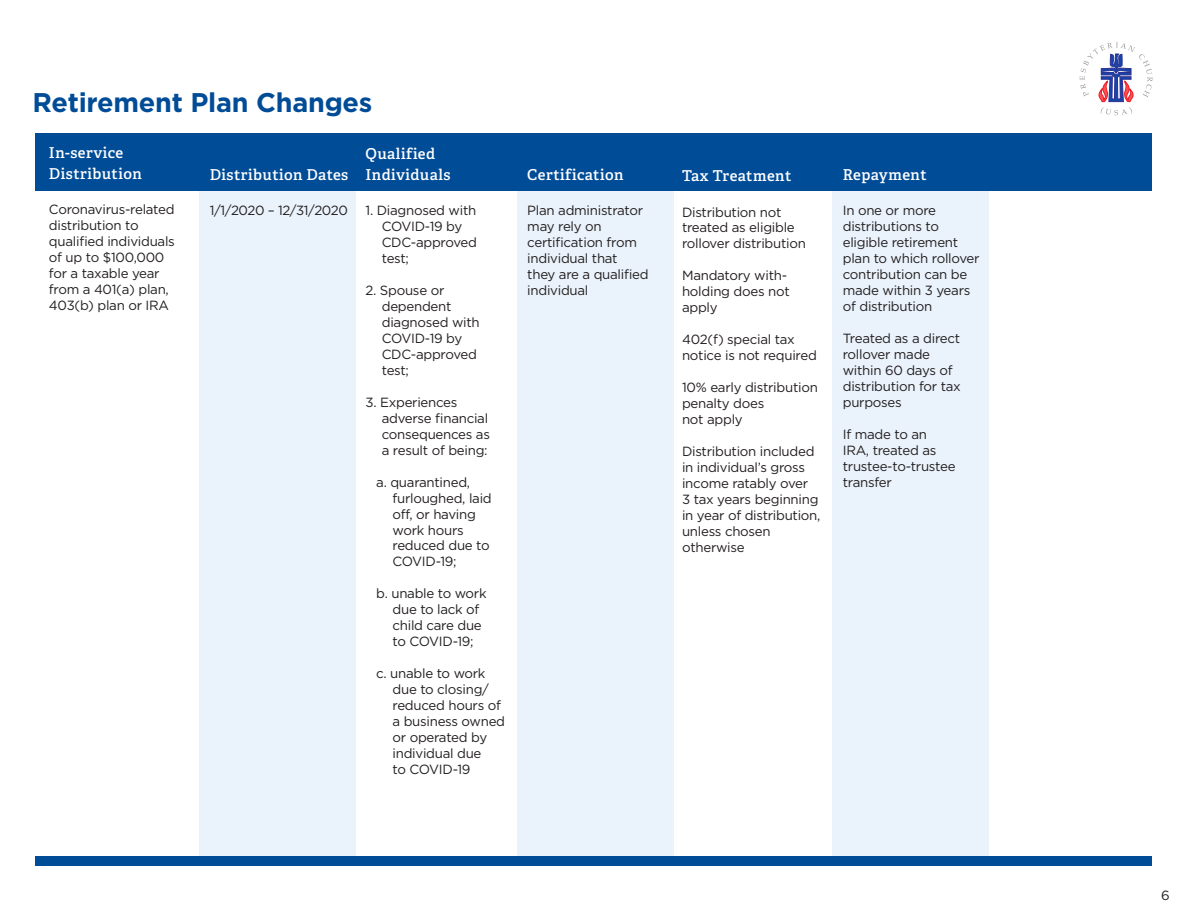
<style>
.page{position:relative;width:1188px;height:918px;background:#fff}
.page>*{position:absolute;margin:0;border:0;box-sizing:border-box;transform-origin:0 0}
.t1{font:700 27px "Gotham";letter-spacing:-.01em;color:#004c97}
.t2{font:15px/20.7px "Adelle PE Sb";letter-spacing:.03em;color:#fff}
.t3{font:13.35px/15.9px "Gotham";letter-spacing:-.02em;color:#231f20}
</style>
<div class="page">
<div style="left:199px;top:189px;width:157px;height:668px;background:#eaf2fb"></div>
<div style="left:517px;top:189px;width:156px;height:668px;background:#eaf2fb"></div>
<div style="left:832px;top:189px;width:157px;height:668px;background:#eaf2fb"></div>
<div style="left:36px;top:134px;width:1116px;height:57px;background:#004c97"></div>
<div style="left:36px;top:856px;width:1116px;height:10px;background:#004c97"></div>
<svg style="left:1080px;top:42px;width:72px;height:73px"></svg>
<p class="t1" style="left:33px;top:87px;width:341px">Retirement Plan Changes</p>
<p class="t2" style="left:49px;top:142px;width:94px">In-service<br>Distribution</p>
<p class="t3" style="left:49px;top:202px;width:127px">Coronavirus-related distribution to qualified individuals of up to $100,000 for a taxable year from a 401(a) plan,<br>403(b) plan or IRA</p>
<p class="t2" style="left:366px;top:143px;width:71px">Qualified</p>
<p class="t2" style="left:366px;top:164px;width:87px">Individuals</p>
<p class="t3" style="left:382px;top:202px;width:97px;text-indent:-16px">1. Diagnosed with<br>COVID-19 by<br>CDC-approved test;</p>
<p class="t3" style="left:382px;top:282px;width:100px;text-indent:-16px">2. Spouse or dependent diagnosed with<br>COVID-19 by<br>CDC-approved test;</p>
<p class="t3" style="left:382px;top:394px;width:110px;text-indent:-16px">3. Experiences adverse financial consequences as a result of being:</p>
<p class="t3" style="left:393px;top:474px;width:101px;text-indent:-16px">a. quarantined, furloughed, laid off, or having work hours reduced due to<br>COVID-19;</p>
<p class="t3" style="left:393px;top:585px;width:96px;text-indent:-16px">b. unable to work due to lack of child care due to COVID-19;</p>
<p class="t3" style="left:393px;top:665px;width:114px;text-indent:-16px">c. unable to work due to closing/ reduced hours of a business owned or operated by individual due<br>to COVID-19</p>
<p class="t2" style="left:210px;top:164px;width:140px">Distribution Dates</p>
<p class="t3" style="left:210px;top:202px;width:140px">1/1/2020 – 12/31/2020</p>
<p class="t2" style="left:527px;top:164px;width:98px">Certification</p>
<p class="t3" style="left:527px;top:202px;width:123px">Plan administrator may rely on certification from individual that they are a qualified individual</p>
<p class="t2" style="left:682px;top:165px;width:111px">Tax Treatment</p>
<p class="t3" style="left:682px;top:204px;width:125px">Distribution not treated as eligible rollover distribution</p>
<p class="t3" style="left:682px;top:267px;width:109px">Mandatory with&shy;holding does not apply</p>
<p class="t3" style="left:682px;top:331px;width:136px">402(f) special tax notice is not required</p>
<p class="t3" style="left:682px;top:379px;width:137px">10% early distribution penalty does<br>not apply</p>
<p class="t3" style="left:682px;top:443px;width:140px">Distribution included in individual’s gross income ratably over<br>3 tax years beginning in year of distribution, unless chosen otherwise</p>
<p class="t2" style="left:843px;top:164px;width:85px">Repayment</p>
<p class="t3" style="left:843px;top:202px;width:138px">In one or more distributions to eligible retirement plan to which rollover contribution can be made within 3 years of distribution</p>
<p class="t3" style="left:843px;top:330px;width:120px">Treated as a direct rollover made within 60 days of distribution for tax purposes</p>
<p class="t3" style="left:843px;top:426px;width:114px">If made to an<br>IRA, treated as trustee-to-trustee transfer</p>
<p class="t3" style="left:1161px;top:887px;width:10px">6</p>
</div>
